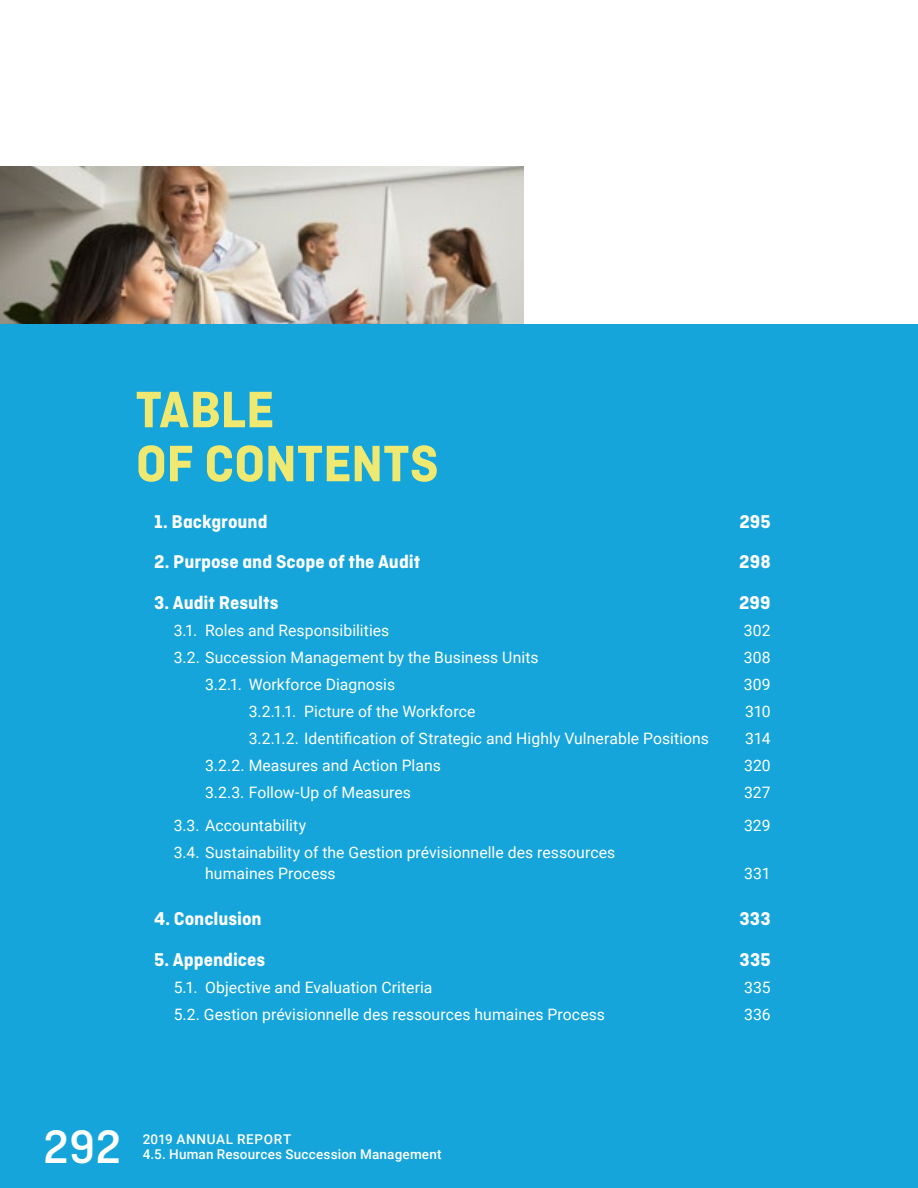
<style>
.page{position:relative;width:918px;height:1188px;background:#fff}
.page>*{position:absolute;margin:0;border:0;box-sizing:border-box;transform-origin:0 0}
.t1{font:700 54px/54px "Ciutadella";color:#efe972}
.t2{font:500 49.5px "Ciutadella";color:#fff}
.t3{font:700 19.5px "Ciutadella";color:#fff}
.t4{font:15.75px/21px "Roboto";letter-spacing:.005em;color:#fff}
.t5{font:500 13.5px/15px "Roboto";letter-spacing:.015em;color:#fff}
</style>
<div class="page">
<img style="left:0;top:166px;width:523px;height:158px">
<div style="left:0;top:324px;width:918px;height:864px;background:#15a5da"></div>
<h1 class="t1" style="left:136px;top:382px;width:305px">TABLE<br>OF CONTENTS</h1>
<p class="t3" style="left:154px;top:510px;width:115px">1. Background</p>
<p class="t3" style="left:739px;top:510px;width:33px">295</p>
<p class="t3" style="left:154px;top:550px;width:268px">2. Purpose and Scope of the Audit</p>
<p class="t3" style="left:739px;top:550px;width:33px">298</p>
<p class="t3" style="left:154px;top:591px;width:126px">3. Audit Results</p>
<p class="t3" style="left:739px;top:591px;width:33px">299</p>
<p class="t4" style="left:174px;top:619px;width:217px">3.1. Roles and Responsibilities</p>
<p class="t4" style="left:744px;top:619px;width:28px">302</p>
<p class="t4" style="left:174px;top:646px;width:367px">3.2. Succession Management by the Business Units</p>
<p class="t4" style="left:744px;top:646px;width:28px">308</p>
<p class="t4" style="left:205px;top:673px;width:191px">3.2.1. Workforce Diagnosis</p>
<p class="t4" style="left:744px;top:673px;width:28px">309</p>
<p class="t4" style="left:249px;top:700px;width:228px">3.2.1.1. Picture of the Workforce</p>
<p class="t4" style="left:745px;top:700px;width:27px">310</p>
<p class="t4" style="left:249px;top:727px;width:462px">3.2.1.2. Identification of Strategic and Highly Vulnerable Positions</p>
<p class="t4" style="left:745px;top:727px;width:27px">314</p>
<p class="t4" style="left:205px;top:754px;width:237px">3.2.2. Measures and Action Plans</p>
<p class="t4" style="left:744px;top:754px;width:28px">320</p>
<p class="t4" style="left:205px;top:781px;width:207px">3.2.3. Follow-Up of Measures</p>
<p class="t4" style="left:744px;top:781px;width:28px">327</p>
<p class="t4" style="left:174px;top:814px;width:134px">3.3. Accountability</p>
<p class="t4" style="left:744px;top:814px;width:28px">329</p>
<p class="t4" style="left:205px;top:841px;width:412px;text-indent:-31px">3.4. Sustainability of the Gestion prévisionnelle des ressources humaines Process</p>
<p class="t4" style="left:744px;top:862px;width:28px">331</p>
<p class="t3" style="left:154px;top:907px;width:109px">4. Conclusion</p>
<p class="t3" style="left:739px;top:907px;width:33px">333</p>
<p class="t3" style="left:154px;top:948px;width:113px">5. Appendices</p>
<p class="t3" style="left:740px;top:948px;width:33px">335</p>
<p class="t4" style="left:174px;top:976px;width:260px">5.1. Objective and Evaluation Criteria</p>
<p class="t4" style="left:744px;top:976px;width:28px">335</p>
<p class="t4" style="left:174px;top:1003px;width:433px">5.2. Gestion prévisionnelle des ressources humaines Process</p>
<p class="t4" style="left:744px;top:1003px;width:28px">336</p>
<h2 class="t2" style="left:43px;top:1119px;width:80px">292</h2>
<p class="t5" style="left:143px;top:1131px;width:300px">2019 ANNUAL REPORT<br>4.5. Human Resources Succession Management</p>
</div>
